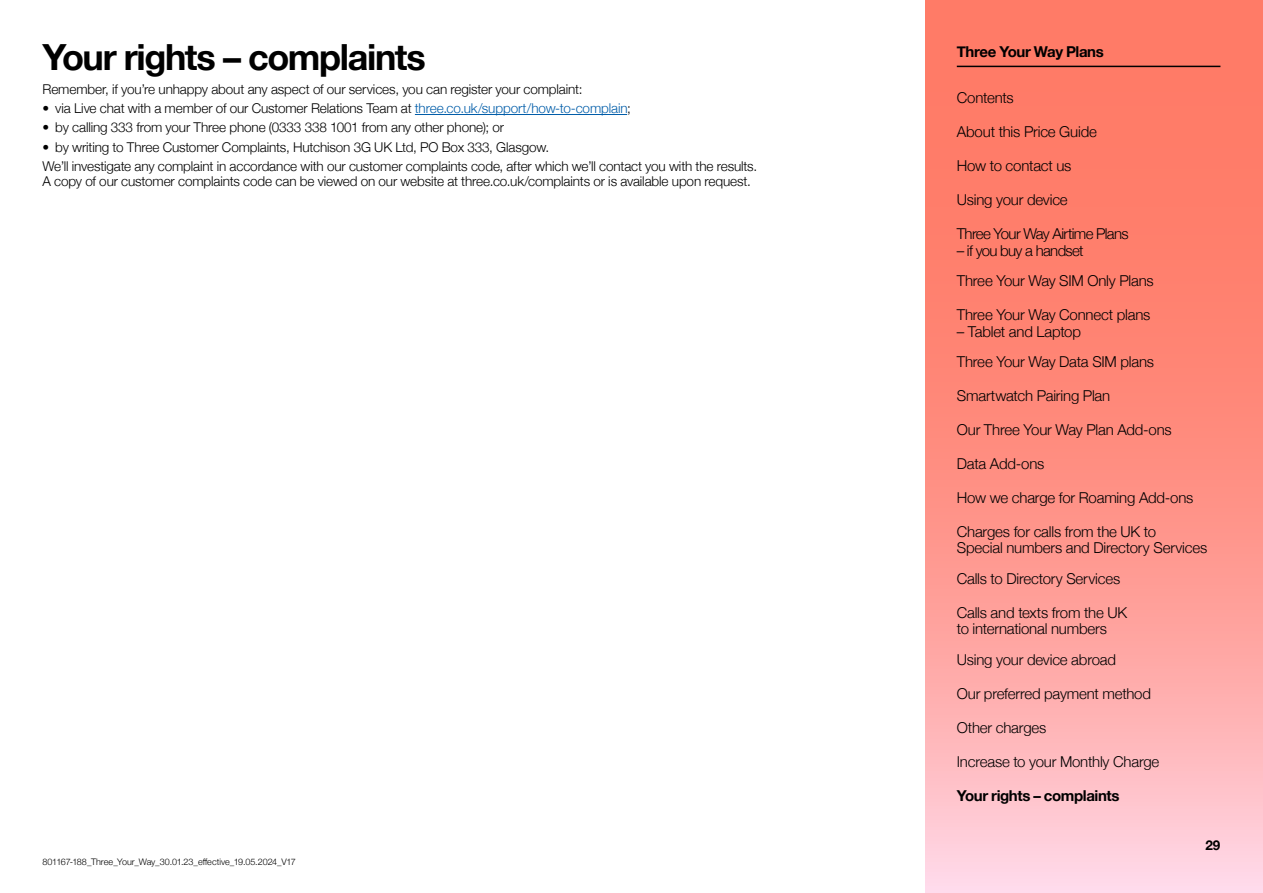
<style>
.page{position:relative;width:1263px;height:893px;background:#fff}
.page>*{position:absolute;margin:0;border:0;box-sizing:border-box;transform-origin:0 0}
.t1{font:700 36px "Helvetica Neue";letter-spacing:-.04em;color:#000}
.t2{font:300 15px/30.3px "Helvetica Neue";letter-spacing:-.015em;color:#000}
.t3{font:700 15px "Helvetica Neue";letter-spacing:-.025em;color:#000}
.t4{font:300 15px "Helvetica Neue";letter-spacing:-.045em;color:#000}
.t5{font:300 13.5px/19.2px "Helvetica Neue";letter-spacing:-.01em;color:#000}
.t6{font:700 13.5px "Helvetica Neue";color:#000}
.t7{font:300 9px "Helvetica Neue";letter-spacing:-.005em;color:#000}
.s1{color:#005da9}
</style>
<div class="page">
<svg style="left:926px;top:0;width:337px;height:893px;background:#fe968d"></svg>
<hr style="left:957px;top:66px;width:263px;height:1px;background:#000">
<hr style="left:415px;top:114px;width:212px;height:1px;background:#005da9">
<h1 class="t1" style="left:43px;top:29px;width:385px">Your rights – complaints</h1>
<p class="t5" style="left:43px;top:79px;width:541px">Remember, if you’re unhappy about any aspect of our services, you can register your complaint:</p>
<p class="t5" style="left:43px;top:98px;width:590px">• via Live chat with a member of our Customer Relations Team at <span class="s1">three.co.uk/support/how-to-complain</span>;</p>
<p class="t5" style="left:43px;top:117px;width:463px">• by calling 333 from your Three phone (0333 338 1001 from any other phone); or</p>
<p class="t5" style="left:43px;top:136px;width:716px">• by writing to Three Customer Complaints, Hutchison 3G UK Ltd, PO Box 333, Glasgow.<br>We’ll investigate any complaint in accordance with our customer complaints code, after which we’ll contact you with the results.</p>
<p class="t5" style="left:43px;top:171px;width:710px">A copy of our customer complaints code can be viewed on our website at three.co.uk/complaints or is available upon request.</p>
<p class="t7" style="left:43px;top:854px;width:255px">801167-188_Three_Your_Way_30.01.23_effective_19.05.2024_V17</p>
<p class="t3" style="left:957px;top:40px;width:149px">Three Your Way Plans</p>
<p class="t2" style="left:957px;top:82px;width:58px">Contents</p>
<p class="t2" style="left:957px;top:116px;width:142px">About this Price Guide</p>
<p class="t2" style="left:957px;top:150px;width:116px">How to contact us</p>
<p class="t2" style="left:957px;top:184px;width:112px">Using your device</p>
<p class="t4" style="left:957px;top:222px;width:173px">Three Your Way Airtime Plans</p>
<p class="t2" style="left:957px;top:234px;width:198px">– if you buy a handset<br>Three Your Way SIM Only Plans</p>
<p class="t2" style="left:957px;top:298px;width:195px">Three Your Way Connect plans</p>
<p class="t2" style="left:957px;top:315px;width:199px">– Tablet and Laptop<br>Three Your Way Data SIM plans</p>
<p class="t2" style="left:957px;top:379px;width:155px">Smartwatch Pairing Plan</p>
<p class="t2" style="left:957px;top:413px;width:217px">Our Three Your Way Plan Add-ons</p>
<p class="t2" style="left:957px;top:447px;width:89px">Data Add-ons</p>
<p class="t2" style="left:957px;top:481px;width:238px">How we charge for Roaming Add-ons</p>
<p class="t2" style="left:957px;top:522px;width:252px;line-height:16.5px">Charges for calls from the UK to<br>Special numbers and Directory Services</p>
<p class="t2" style="left:957px;top:562px;width:165px">Calls to Directory Services</p>
<p class="t2" style="left:957px;top:603px;width:172px;line-height:16.5px">Calls and texts from the UK to international numbers</p>
<p class="t2" style="left:957px;top:643px;width:161px">Using your device abroad</p>
<p class="t2" style="left:957px;top:677px;width:196px">Our preferred payment method</p>
<p class="t2" style="left:957px;top:711px;width:91px">Other charges</p>
<p class="t2" style="left:957px;top:745px;width:204px">Increase to your Monthly Charge</p>
<p class="t3" style="left:957px;top:784px;width:164px">Your rights – complaints</p>
<p class="t6" style="left:1205px;top:835px;width:17px">29</p>
</div>
